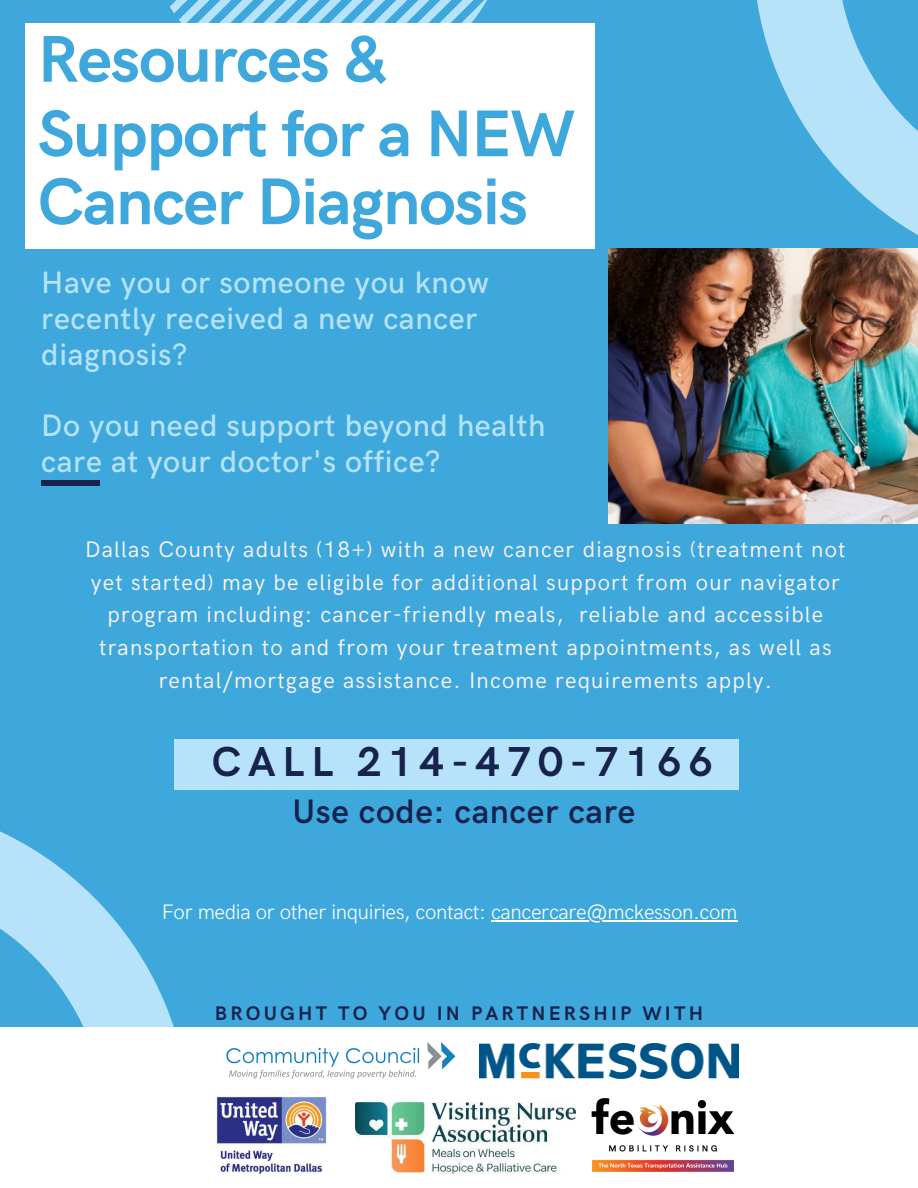
<style>
.page{position:relative;width:918px;height:1188px;background:#3ea8dd}
.page>*{position:absolute;margin:0;border:0;box-sizing:border-box;transform-origin:0 0}
.t1{font:700 66.3px "HK Grotesk";letter-spacing:-.015em;color:#3ea8dd}
.t2{font:700 42px "HK Grotesk";letter-spacing:.165em;color:#17224d}
.t3{font:600 34.05px "HK Grotesk";letter-spacing:.02em;color:#17224d}
.t4{font:500 31.05px/36px "HK Grotesk";letter-spacing:.02em;color:#b6e3f9}
.t5{font:22.5px/32.7px "HK Grotesk";letter-spacing:.055em;color:#fff4f5;text-align:center}
.t6{font:300 21px "HK Grotesk";letter-spacing:-.015em;color:#fff}
.t7{font:700 19.8px "HK Grotesk";letter-spacing:.16em;color:#17224d}
</style>
<div class="page">
<svg style="left:0;top:831px;width:174px;height:196px"></svg>
<svg style="left:0;top:886px;width:106px;height:141px"></svg>
<div style="left:0;top:1027px;width:918px;height:161px;background:#fff"></div>
<svg style="left:170px;top:0;width:317px;height:23px"></svg>
<div style="left:41px;top:481px;width:59px;height:5px;background:#17224d"></div>
<img style="left:226px;top:1042px;width:230px;height:37px">
<img style="left:216px;top:1096px;width:111px;height:78px">
<img style="left:480px;top:1044px;width:259px;height:34px">
<img style="left:356px;top:1103px;width:219px;height:71px">
<div style="left:174px;top:739px;width:564px;height:50px;background:#b6e3f9"></div>
<div style="left:25px;top:23px;width:570px;height:226px;background:#fff"></div>
<svg style="left:753px;top:0;width:165px;height:249px"></svg>
<svg style="left:837px;top:0;width:81px;height:194px"></svg>
<img style="left:609px;top:249px;width:309px;height:274px">
<img style="left:583px;top:1055px;width:156px;height:117px">
<hr style="left:491px;top:921px;width:246px;height:1px;background:#fff">
<p class="t1" style="left:38px;top:22px;width:352px">Resources &amp;</p>
<p class="t1" style="left:38px;top:97px;width:539px">Support for a NEW</p>
<h4 class="t1" style="left:38px;top:165px;width:492px">Cancer Diagnosis</h4>
<h2 class="t4" style="left:41px;top:265px;width:449px">Have you or someone you know recently received a new cancer diagnosis?</h2>
<h3 class="t4" style="left:41px;top:409px;width:506px">Do you need support beyond health care at your doctor's office?</h3>
<h4 class="t5" style="left:85px;top:534px;width:762px">Dallas County adults (18+) with a new cancer diagnosis (treatment not yet started) may be eligible for additional support from our navigator program including: cancer-friendly meals, reliable and accessible transportation to and from your treatment appointments, as well as rental/mortgage assistance. Income requirements apply.</h4>
<p class="t2" style="left:212px;top:738px;width:503px">CALL 214-470-7166</p>
<p class="t3" style="left:292px;top:792px;width:344px">Use code: cancer care</p>
<p class="t6" style="left:162px;top:901px;width:577px">For media or other inquiries, contact: cancercare@mckesson.com</p>
<p class="t7" style="left:215px;top:1002px;width:490px">BROUGHT TO YOU IN PARTNERSHIP WITH</p>
</div>
